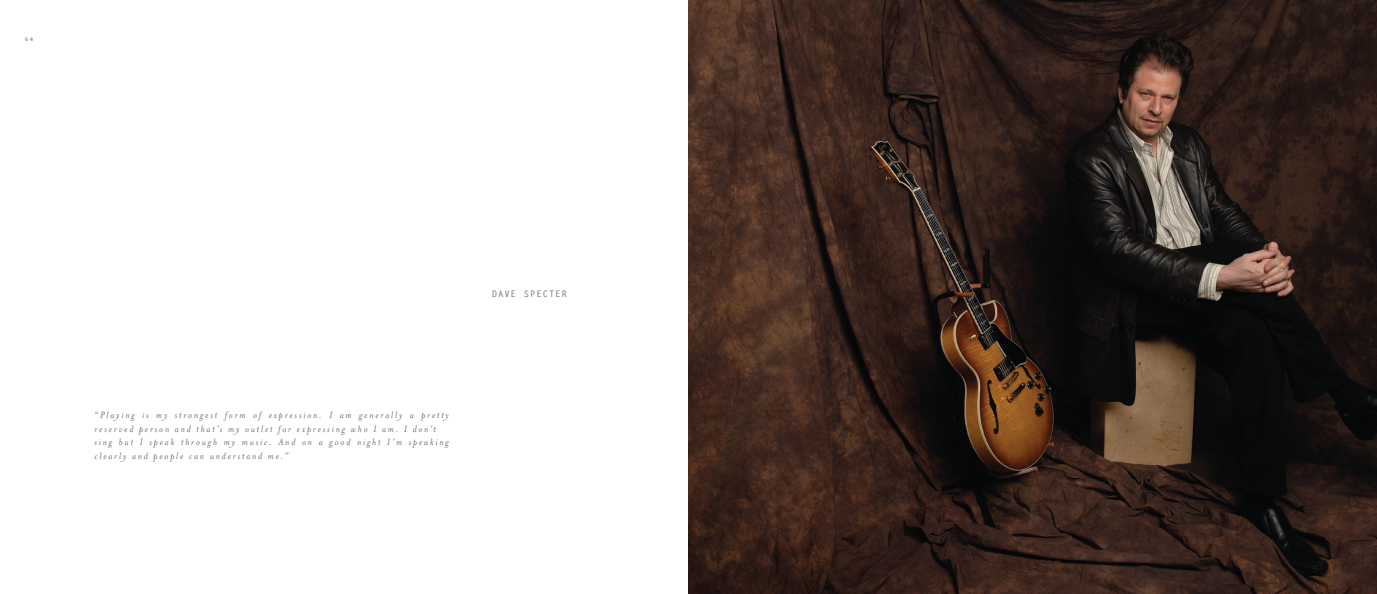
<style>
.page{position:relative;width:1377px;height:594px;background:#fff}
.page>*{position:absolute;margin:0;border:0;box-sizing:border-box;transform-origin:0 0}
.t1{font:italic 10.5px/13.5px "Mrs Eaves";letter-spacing:.175em;color:#6d6e71}
.t2{font:700 9px "Letter Gothic Std";letter-spacing:.1em;color:#6d6e71}
.t3{font:8.25px "Mrs Eaves All Small Caps";color:#6d6e71}
</style>
<div class="page">
<img style="left:688px;top:0;width:689px;height:594px">
<p class="t3" style="left:25px;top:35px;width:10px">64</p>
<p class="t2" style="left:492px;top:288px;width:77px">DAVE SPECTER</p>
<p class="t1" style="left:94px;top:408px;width:356px">“Playing is my strongest form of expression. I am generally a pretty reserved person and that’s my outlet for expressing who I am. I don’t sing but I speak through my music. And on a good night I’m speaking clearly and people can understand me.”</p>
</div>
